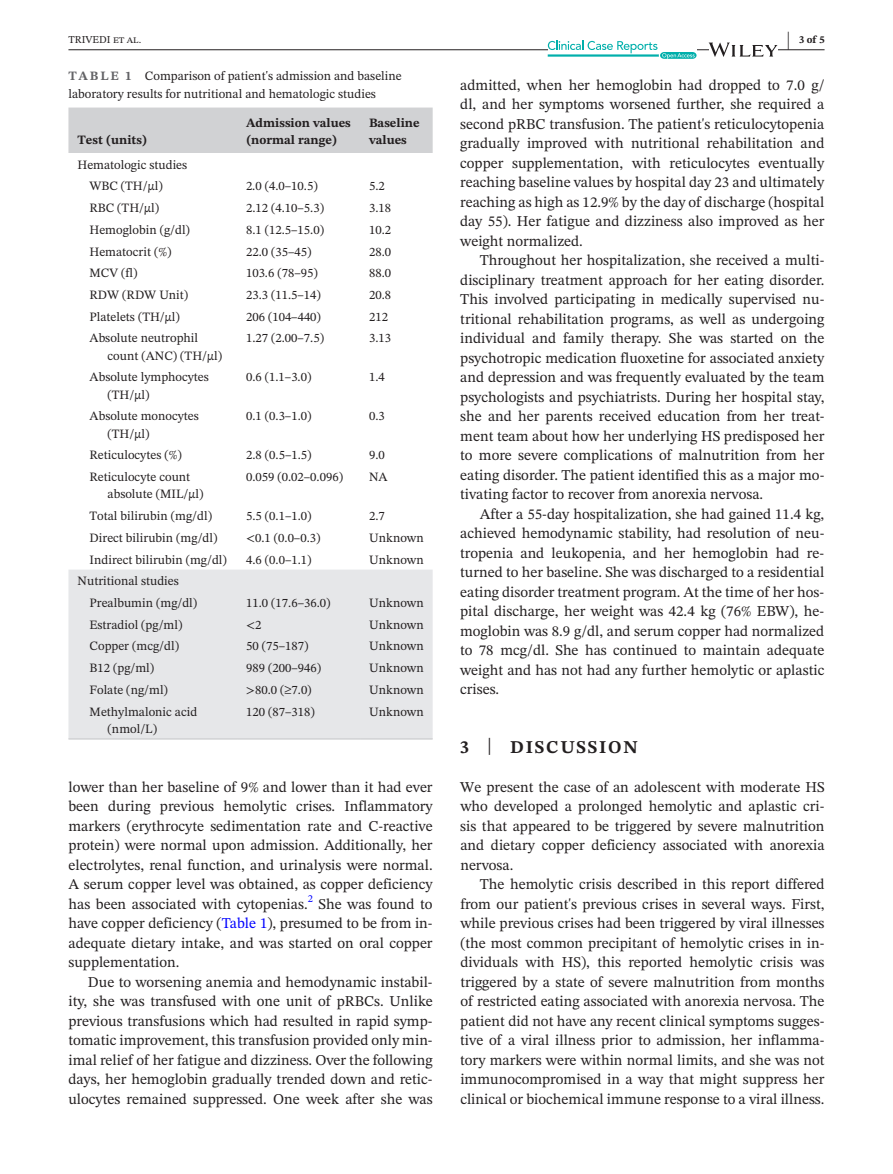
<style>
.page{position:relative;width:893px;height:1174px;background:#fff}
.page>*{position:absolute;margin:0;border:0;box-sizing:border-box;transform-origin:0 0}
.t1{font:700 21px "STIX Two Text";color:#231f20;scale:.42 1}
.t2{font:700 18px "STIX Two Text";letter-spacing:.1em;color:#231f20}
.t3{font:15px/19.5px "STIX Two Text";color:#231f20;text-align:justify}
.t4{font:12.75px/17.2px "STIX Two Text";color:#231f20}
.t5{font:700 12.75px/17.2px "STIX Two Text";color:#231f20}
.t6{font:10.5px "STIX Two Text";color:#231f20}
.t7{font:700 10.5px "STIX Two Text";color:#231f20}
.t8{font:10.5px "STIX Two Text";color:#00f}
.s1{font-weight:700;color:#636366}
.s2{color:#00f}
.s3{font-weight:400;font-size:23.7px}
</style>
<div class="page">
<hr style="left:68px;top:49px;width:756px;height:1px;background:#231f20">
<svg style="left:548px;top:41px;width:148px;height:18px"></svg>
<svg style="left:709px;top:43px;width:68px;height:14px"></svg>
<div style="left:68px;top:108px;width:365px;height:45px;background:#d1d2d4"></div>
<div style="left:68px;top:569px;width:365px;height:169px;background:#e6e7e9"></div>
<hr style="left:68px;top:738px;width:169px;height:1px;background:#d1d2d4">
<hr style="left:237px;top:738px;width:123px;height:1px;background:#d1d2d4">
<hr style="left:360px;top:738px;width:73px;height:1px;background:#d1d2d4">
<h1 class="t1" style="left:787px;top:24px;width:8px">|</h1>
<p class="t6" style="left:68px;top:32px;width:74px">TRIVEDI et al.</p>
<p class="t7" style="left:799px;top:32px;width:27px">3 of 5</p>
<p class="t4" style="left:68px;top:66px;width:335px;line-height:18px"><span class="s1">TABLE 1</span> Comparison of patient's admission and baseline laboratory results for nutritional and hematologic studies</p>
<p class="t5" style="left:77px;top:131px;width:71px">Test (units)</p>
<p class="t5" style="left:246px;top:114px;width:106px">Admission values (normal range)</p>
<p class="t5" style="left:369px;top:114px;width:52px">Baseline values</p>
<p class="t4" style="left:89px;top:153px;width:99px;line-height:21.8px;text-indent:-12px">Hematologic studies<br>WBC (TH/µl)</p>
<p class="t4" style="left:246px;top:177px;width:73px">2.0 (4.0–10.5)</p>
<p class="t4" style="left:369px;top:177px;width:17px">5.2</p>
<p class="t4" style="left:89px;top:199px;width:71px">RBC (TH/µl)</p>
<p class="t4" style="left:246px;top:199px;width:80px">2.12 (4.10–5.3)</p>
<p class="t4" style="left:369px;top:199px;width:24px">3.18</p>
<p class="t4" style="left:89px;top:221px;width:102px">Hemoglobin (g/dl)</p>
<p class="t4" style="left:246px;top:221px;width:80px">8.1 (12.5–15.0)</p>
<p class="t4" style="left:369px;top:221px;width:24px">10.2</p>
<p class="t4" style="left:89px;top:243px;width:84px">Hematocrit (%)</p>
<p class="t4" style="left:246px;top:243px;width:67px">22.0 (35–45)</p>
<p class="t4" style="left:369px;top:243px;width:24px">28.0</p>
<p class="t4" style="left:89px;top:264px;width:49px">MCV (fl)</p>
<p class="t4" style="left:246px;top:264px;width:73px">103.6 (78–95)</p>
<p class="t4" style="left:369px;top:264px;width:24px">88.0</p>
<p class="t4" style="left:89px;top:286px;width:100px">RDW (RDW Unit)</p>
<p class="t4" style="left:246px;top:286px;width:76px">23.3 (11.5–14)</p>
<p class="t4" style="left:369px;top:286px;width:24px">20.8</p>
<p class="t4" style="left:90px;top:308px;width:92px">Platelets (TH/µl)</p>
<p class="t4" style="left:246px;top:308px;width:76px">206 (104–440)</p>
<p class="t4" style="left:369px;top:308px;width:20px">212</p>
<p class="t4" style="left:108px;top:329px;width:116px;text-indent:-18px">Absolute neutrophil count (ANC) (TH/µl)</p>
<p class="t4" style="left:246px;top:329px;width:80px">1.27 (2.00–7.5)</p>
<p class="t4" style="left:369px;top:329px;width:24px">3.13</p>
<p class="t4" style="left:108px;top:368px;width:103px;text-indent:-18px">Absolute lymphocytes (TH/µl)</p>
<p class="t4" style="left:246px;top:368px;width:67px">0.6 (1.1–3.0)</p>
<p class="t4" style="left:369px;top:368px;width:17px">1.4</p>
<p class="t4" style="left:108px;top:407px;width:93px;text-indent:-18px">Absolute monocytes (TH/µl)</p>
<p class="t4" style="left:246px;top:407px;width:67px">0.1 (0.3–1.0)</p>
<p class="t4" style="left:369px;top:407px;width:17px">0.3</p>
<p class="t4" style="left:90px;top:446px;width:94px">Reticulocytes (%)</p>
<p class="t4" style="left:246px;top:446px;width:67px">2.8 (0.5–1.5)</p>
<p class="t4" style="left:369px;top:446px;width:17px">9.0</p>
<p class="t4" style="left:108px;top:468px;width:97px;text-indent:-18px">Reticulocyte count absolute (MIL/µl)</p>
<p class="t4" style="left:246px;top:468px;width:98px">0.059 (0.02–0.096)</p>
<p class="t4" style="left:369px;top:468px;width:20px">NA</p>
<p class="t4" style="left:90px;top:507px;width:124px">Total bilirubin (mg/dl)</p>
<p class="t4" style="left:246px;top:507px;width:67px">5.5 (0.1–1.0)</p>
<p class="t4" style="left:369px;top:507px;width:17px">2.7</p>
<p class="t4" style="left:90px;top:529px;width:129px">Direct bilirubin (mg/dl)</p>
<p class="t4" style="left:246px;top:529px;width:76px">&lt;0.1 (0.0–0.3)</p>
<p class="t4" style="left:369px;top:529px;width:56px">Unknown</p>
<p class="t4" style="left:90px;top:550px;width:139px">Indirect bilirubin (mg/dl)</p>
<p class="t4" style="left:246px;top:550px;width:67px">4.6 (0.0–1.1)</p>
<p class="t4" style="left:369px;top:550px;width:56px">Unknown</p>
<p class="t4" style="left:90px;top:570px;width:109px;line-height:21.8px;text-indent:-12px">Nutritional studies<br>Prealbumin (mg/dl)</p>
<p class="t4" style="left:246px;top:594px;width:86px">11.0 (17.6–36.0)</p>
<p class="t4" style="left:369px;top:594px;width:56px">Unknown</p>
<p class="t4" style="left:90px;top:616px;width:94px">Estradiol (pg/ml)</p>
<p class="t4" style="left:246px;top:616px;width:17px">&lt;2</p>
<p class="t4" style="left:369px;top:616px;width:56px">Unknown</p>
<p class="t4" style="left:90px;top:637px;width:91px">Copper (mcg/dl)</p>
<p class="t4" style="left:246px;top:637px;width:64px">50 (75–187)</p>
<p class="t4" style="left:369px;top:637px;width:56px">Unknown</p>
<p class="t4" style="left:90px;top:659px;width:66px">B12 (pg/ml)</p>
<p class="t4" style="left:246px;top:659px;width:76px">989 (200–946)</p>
<p class="t4" style="left:369px;top:659px;width:56px">Unknown</p>
<p class="t4" style="left:90px;top:681px;width:80px">Folate (ng/ml)</p>
<p class="t4" style="left:246px;top:681px;width:67px">&gt;80.0 (≥7.0)</p>
<p class="t4" style="left:369px;top:681px;width:56px">Unknown</p>
<p class="t4" style="left:108px;top:702px;width:91px;text-indent:-18px">Methylmalonic acid (nmol/L)</p>
<p class="t4" style="left:246px;top:702px;width:70px">120 (87–318)</p>
<p class="t4" style="left:369px;top:702px;width:56px">Unknown</p>
<p class="t3" style="left:68px;top:777px;width:366px">lower than her baseline of 9% and lower than it had ever been during previous hemolytic crises. Inflammatory markers (erythrocyte sedimentation rate and C-reactive protein) were normal upon admission. Additionally, her electrolytes, renal function, and urinalysis were normal.<br>A serum copper level was obtained, as copper deficiency has been associated with cytopenias.</p>
<p class="t8" style="left:308px;top:891px;width:7px">2</p>
<p class="t3" style="left:68px;top:894px;width:366px;text-indent:250px">She was found to have copper deficiency (<span class="s2">Table 1</span>), presumed to be from in&shy;adequate dietary intake, and was started on oral copper supplementation.</p>
<p class="t3" style="left:68px;top:972px;width:366px;text-indent:20px">Due to worsening anemia and hemodynamic instabil&shy;ity, she was transfused with one unit of pRBCs. Unlike previous transfusions which had resulted in rapid symp&shy;tomatic improvement, this transfusion provided only min&shy;imal relief of her fatigue and dizziness. Over the following days, her hemoglobin gradually trended down and retic&shy;ulocytes remained suppressed. One week after she was</p>
<p class="t3" style="left:460px;top:75px;width:366px">admitted, when her hemoglobin had dropped to 7.0 g/ dl, and her symptoms worsened further, she required a second pRBC transfusion. The patient's reticulocytopenia gradually improved with nutritional rehabilitation and copper supplementation, with reticulocytes eventually reaching baseline values by hospital day 23 and ultimately reaching as high as 12.9% by the day of discharge (hospital day 55). Her fatigue and dizziness also improved as her weight normalized.</p>
<p class="t3" style="left:460px;top:250px;width:366px;text-indent:20px">Throughout her hospitalization, she received a multi&shy;disciplinary treatment approach for her eating disorder.<br>This involved participating in medically supervised nu&shy;tritional rehabilitation programs, as well as undergoing individual and family therapy. She was started on the psychotropic medication fluoxetine for associated anxiety and depression and was frequently evaluated by the team psychologists and psychiatrists. During her hospital stay, she and her parents received education from her treat&shy;ment team about how her underlying HS predisposed her to more severe complications of malnutrition from her eating disorder. The patient identified this as a major mo&shy;tivating factor to recover from anorexia nervosa.</p>
<p class="t3" style="left:460px;top:504px;width:366px;text-indent:20px">After a 55-day hospitalization, she had gained 11.4 kg, achieved hemodynamic stability, had resolution of neu&shy;tropenia and leukopenia, and her hemoglobin had re&shy;turned to her baseline. She was discharged to a residential eating disorder treatment program. At the time of her hos&shy;pital discharge, her weight was 42.4 kg (76% EBW), he&shy;moglobin was 8.9 g/dl, and serum copper had normalized to 78 mcg/dl. She has continued to maintain adequate weight and has not had any further hemolytic or aplastic crises.</p>
<p class="t2" style="left:460px;top:734px;width:179px">3 <span class="s3">|</span> DISCUSSION</p>
<p class="t3" style="left:460px;top:777px;width:366px">We present the case of an adolescent with moderate HS who developed a prolonged hemolytic and aplastic cri&shy;sis that appeared to be triggered by severe malnutrition and dietary copper deficiency associated with anorexia nervosa.</p>
<p class="t3" style="left:460px;top:874px;width:366px;text-indent:20px">The hemolytic crisis described in this report differed from our patient's previous crises in several ways. First, while previous crises had been triggered by viral illnesses (the most common precipitant of hemolytic crises in in&shy;dividuals with HS), this reported hemolytic crisis was triggered by a state of severe malnutrition from months of restricted eating associated with anorexia nervosa. The patient did not have any recent clinical symptoms sugges&shy;tive of a viral illness prior to admission, her inflamma&shy;tory markers were within normal limits, and she was not immunocompromised in a way that might suppress her clinical or biochemical immune response to a viral illness.</p>
</div>
